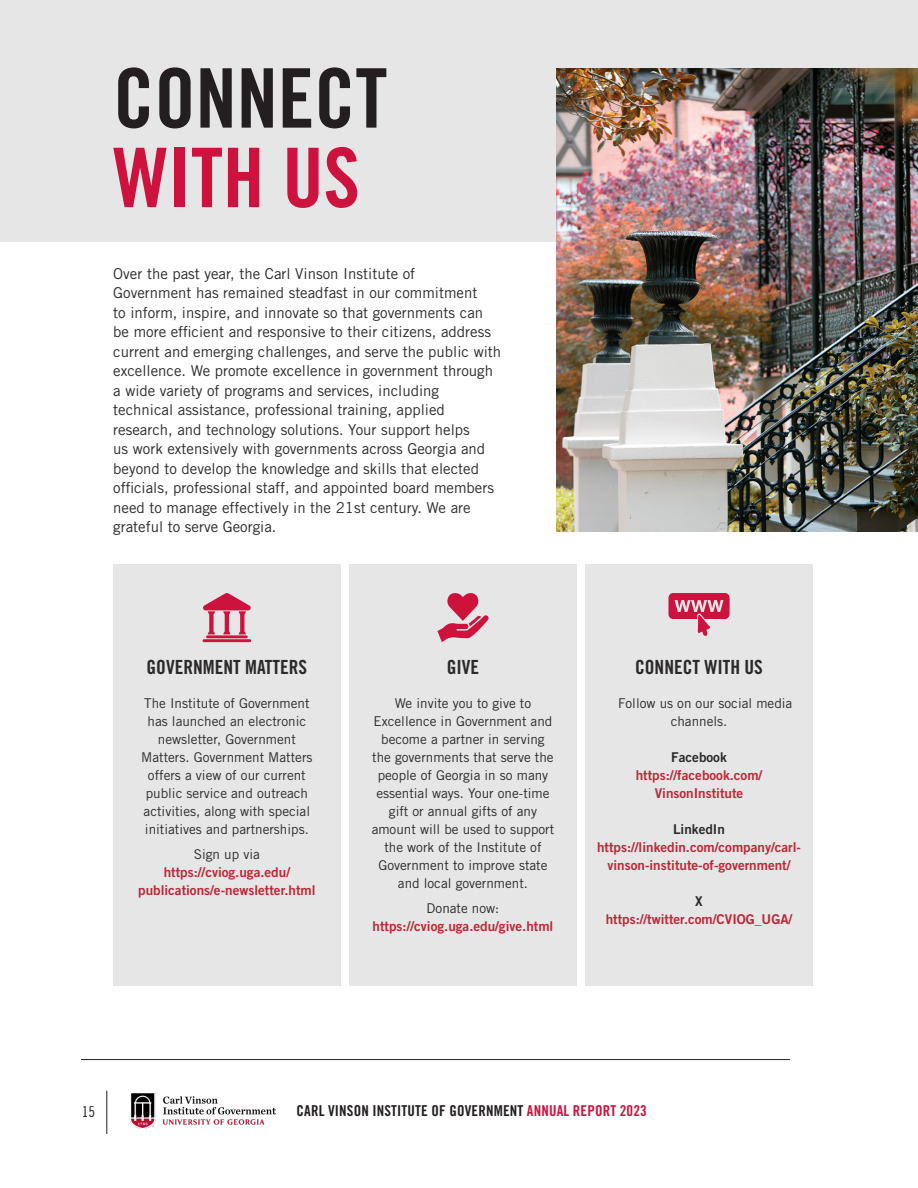
<style>
.page{position:relative;width:918px;height:1188px;background:#fff}
.page>*{position:absolute;margin:0;border:0;box-sizing:border-box;transform-origin:0 0}
.Frame_Heading{font:82.2px/79.5px "Trade Gothic LT Std Bd Cn 20";color:#231f20}
.Body_Text{font:19.5px "Trade Gothic LT Std Bd Cn 20";color:#2b292a}
.Body_Text-2{font:15px/19.5px "Trade Gothic LT Std";color:#2b292a}
.t1{font:15px "Trade Gothic LT Std Bd Cn 20";letter-spacing:.01em;color:#231f20}
.t2{font:15px "Trade Gothic LT Std Cn 18";color:#231f20}
.Body_Text-3{font:13.5px/18px "Trade Gothic LT Std";color:#2b292a;text-align:center}
.Body_Text-4{font:13.5px/18px "Trade Gothic LT Std Bd 2";color:#bc2734;text-align:center}
.s1{color:#cd123d}
.s2{font-family:"Trade Gothic LT Std";color:#2b292a}
.s3{color:#2b292a}
</style>
<div class="page">
<div style="left:113px;top:565px;width:228px;height:421px;background:#e6e6e7"></div>
<svg style="left:203px;top:593px;width:48px;height:41px"></svg>
<hr style="left:206px;top:635px;width:42px;height:3px;background:#cd123d">
<hr style="left:203px;top:639px;width:48px;height:3px;background:#cd123d">
<div style="left:349px;top:565px;width:228px;height:421px;background:#e6e6e7"></div>
<svg style="left:437px;top:593px;width:52px;height:49px"></svg>
<div style="left:585px;top:565px;width:228px;height:421px;background:#e6e6e7"></div>
<svg style="left:668px;top:593px;width:62px;height:43px"></svg>
<div style="left:0;top:0;width:918px;height:242px;background:#e6e6e7"></div>
<img style="left:557px;top:68px;width:361px;height:463px">
<hr style="left:81px;top:1059px;width:709px;height:1px;background:#231f20">
<hr style="left:107px;top:1091px;width:1px;height:43px;background:#231f20">
<img style="left:131px;top:1092px;width:144px;height:37px">
<p class="Frame_Heading" style="left:113px;top:58px;width:276px">CONNECT<br><span class="s1">WITH US</span></p>
<p class="Body_Text-2" style="left:113px;top:264px;width:389px">Over the past year, the Carl Vinson Institute of<br>Government has remained steadfast in our commitment<br>to inform, inspire, and innovate so that governments can be more efficient and responsive to their citizens, address current and emerging challenges, and serve the public with excellence. We promote excellence in government through a wide variety of programs and services, including technical assistance, professional training, applied research, and technology solutions. Your support helps<br>us work extensively with governments across Georgia and beyond to develop the knowledge and skills that elected officials, professional staff, and appointed board members need to manage effectively in the 21st century. We are grateful to serve Georgia.</p>
<p class="Body_Text" style="left:147px;top:655px;width:162px">GOVERNMENT MATTERS</p>
<p class="Body_Text-3" style="left:141px;top:694px;width:173px">The Institute of Government has launched an electronic newsletter, Government<br>Matters. Government Matters offers a view of our current public service and outreach activities, along with special initiatives and partnerships.</p>
<p class="Body_Text-4" style="left:138px;top:845px;width:179px"><span class="s2">Sign up via </span>https://cviog.uga.edu/ publications/e-newsletter.html</p>
<p class="Body_Text" style="left:447px;top:655px;width:34px">GIVE</p>
<p class="Body_Text-3" style="left:372px;top:694px;width:184px">We invite you to give to<br>Excellence in Government and become a partner in serving the governments that serve the people of Georgia in so many essential ways. Your one-time gift or annual gifts of any amount will be used to support the work of the Institute of<br>Government to improve state and local government.</p>
<p class="Body_Text-4" style="left:373px;top:899px;width:182px"><span class="s2">Donate now: </span>https://cviog.uga.edu/give.html</p>
<p class="Body_Text" style="left:635px;top:655px;width:129px">CONNECT WITH US</p>
<p class="Body_Text-3" style="left:671px;top:694px;width:123px;text-align:left;text-indent:-53px">Follow us on our social media channels.</p>
<p class="Body_Text-4" style="left:636px;top:747px;width:128px"><span class="s3">Facebook </span>https://facebook.com/<br>VinsonInstitute</p>
<p class="Body_Text-4" style="left:597px;top:819px;width:206px"><span class="s3">LinkedIn </span>https://linkedin.com/company/carl&shy;vinson-institute-of-government/</p>
<p class="Body_Text-4" style="left:606px;top:891px;width:188px"><span class="s3">X </span>https://twitter.com/CVIOG_UGA/</p>
<p class="t2" style="left:82px;top:1103px;width:15px">15</p>
<p class="t1" style="left:297px;top:1101px;width:352px">CARL VINSON INSTITUTE OF GOVERNMENT <span class="s1">ANNUAL REPORT 2023</span></p>
</div>
